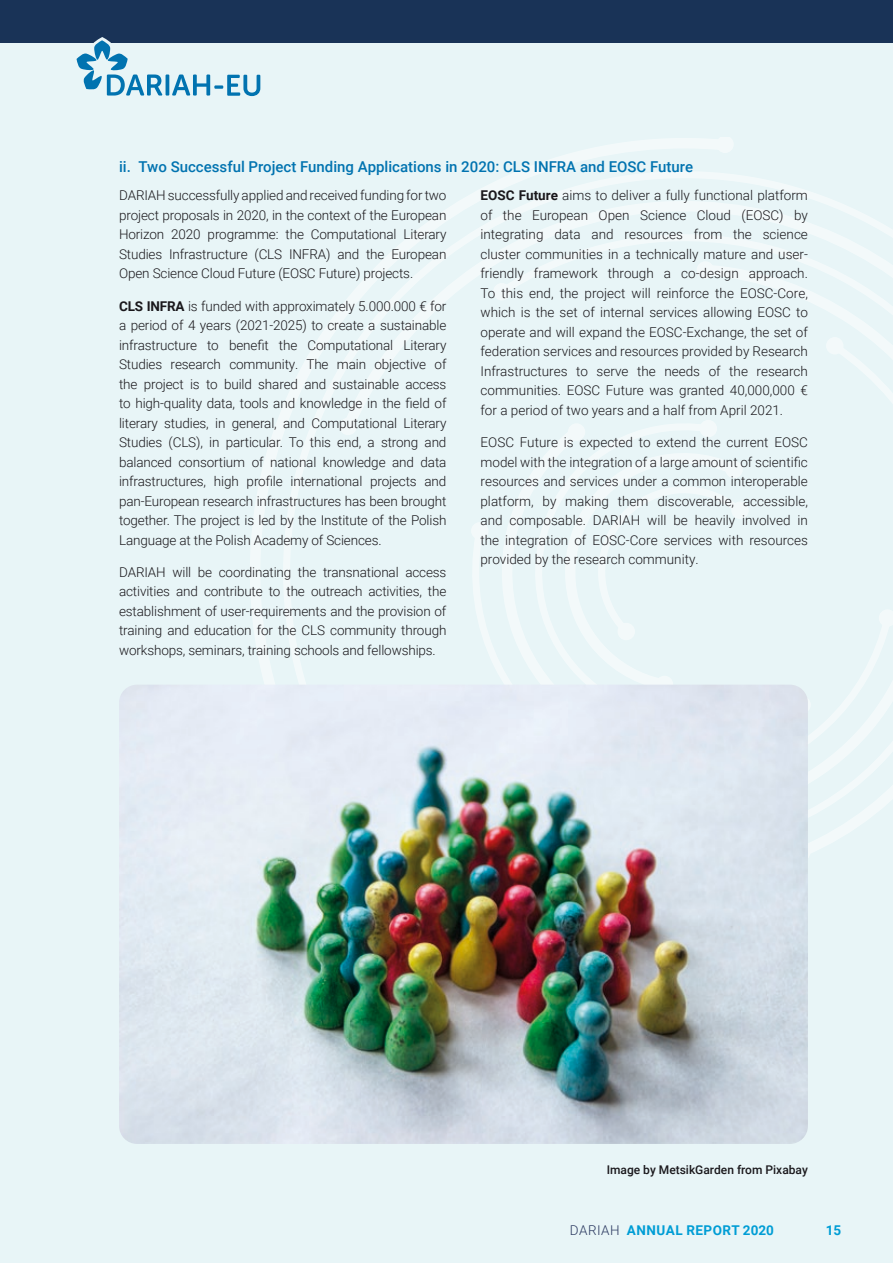
<style>
.page{position:relative;width:893px;height:1263px;background:#e8f5f7}
.page>*{position:absolute;margin:0;border:0;box-sizing:border-box;transform-origin:0 0}
._19-H3{font:500 15px "Roboto";color:#0173b0}
._19-Body_3{font:300 13.5px/19.5px "Roboto";letter-spacing:-.01em;color:#1a181c;text-align:justify}
.t1{font:700 13.5px "Roboto";letter-spacing:.035em;color:#009dd5}
._19-H5-Fig{font:500 12px "Roboto";color:#1a181c}
.s1{font-weight:700}
.s2{font-weight:300;color:#2b3960}
</style>
<div class="page">
<div style="left:0;top:0;width:893px;height:43px;background:#193357"></div>
<svg style="left:808px;top:737px;width:85px;height:116px"></svg>
<svg style="left:729px;top:174px;width:164px;height:527px"></svg>
<svg style="left:250px;top:138px;width:479px;height:546px"></svg>
<div style="left:725px;top:461px;width:18px;height:17px;background:#f3f9fa;border-radius:50%"></div>
<div style="left:700px;top:420px;width:17px;height:17px;background:#f3f9fa;border-radius:50%"></div>
<div style="left:339px;top:418px;width:18px;height:17px;background:#f3f9fa;border-radius:50%"></div>
<div style="left:493px;top:283px;width:18px;height:17px;background:#f3f9fa;border-radius:50%"></div>
<div style="left:697px;top:261px;width:17px;height:18px;background:#f3f9fa;border-radius:50%"></div>
<svg style="left:716px;top:138px;width:17px;height:15px"></svg>
<div style="left:826px;top:337px;width:17px;height:17px;background:#f3f9fa;border-radius:50%"></div>
<div style="left:471px;top:522px;width:17px;height:18px;background:#f3f9fa;border-radius:50%"></div>
<div style="left:568px;top:423px;width:17px;height:18px;background:#f3f9fa;border-radius:50%"></div>
<div style="left:731px;top:501px;width:18px;height:18px;background:#f3f9fa;border-radius:50%"></div>
<div style="left:617px;top:623px;width:18px;height:17px;background:#f3f9fa;border-radius:50%"></div>
<div style="left:656px;top:676px;width:17px;height:17px;background:#f3f9fa;border-radius:50%"></div>
<div style="left:793px;top:696px;width:18px;height:17px;background:#f3f9fa;border-radius:50%"></div>
<svg style="left:879px;top:609px;width:14px;height:18px"></svg>
<div style="left:793px;top:844px;width:17px;height:17px;background:#f3f9fa;border-radius:50%"></div>
<hr style="left:166px;top:75px;width:3px;height:21px;background:#0173b0">
<svg style="left:76px;top:37px;width:87px;height:59px"></svg>
<svg style="left:172px;top:75px;width:88px;height:21px"></svg>
<img style="left:119px;top:685px;width:689px;height:459px">
<p class="_19-H3" style="left:119px;top:156px;width:576px">ii. Two Successful Project Funding Applications in 2020: CLS INFRA and EOSC Future</p>
<p class="_19-Body_3" style="left:119px;top:185px;width:329px">DARIAH successfully applied and received funding for two project proposals in 2020, in the context of the European Horizon 2020 programme: the Computational Literary Studies Infrastructure (CLS INFRA) and the European Open Science Cloud Future (EOSC Future) projects.</p>
<p class="_19-Body_3" style="left:119px;top:295px;width:329px"><span class="s1">CLS INFRA</span> is funded with approximately 5.000.000 € for a period of 4 years (2021-2025) to create a sustainable infrastructure to benefit the Computational Literary Studies research community. The main objective of the project is to build shared and sustainable access to high-quality data, tools and knowledge in the field of literary studies, in general, and Computational Literary Studies (CLS), in particular. To this end, a strong and balanced consortium of national knowledge and data infrastructures, high profile international projects and pan-European research infrastructures has been brought together. The project is led by the Institute of the Polish Language at the Polish Academy of Sciences.</p>
<p class="_19-Body_3" style="left:119px;top:562px;width:329px">DARIAH will be coordinating the transnational access activities and contribute to the outreach activities, the establishment of user-requirements and the provision of training and education for the CLS community through workshops, seminars, training schools and fellowships.</p>
<p class="_19-Body_3" style="left:480px;top:185px;width:329px"><span class="s1">EOSC Future</span> aims to deliver a fully functional platform of the European Open Science Cloud (EOSC) by integrating data and resources from the science cluster communities in a technically mature and user&shy;friendly framework through a co-design approach.<br>To this end, the project will reinforce the EOSC-Core, which is the set of internal services allowing EOSC to operate and will expand the EOSC-Exchange, the set of federation services and resources provided by Research Infrastructures to serve the needs of the research communities. EOSC Future was granted 40,000,000 € for a period of two years and a half from April 2021.</p>
<p class="_19-Body_3" style="left:480px;top:432px;width:329px">EOSC Future is expected to extend the current EOSC model with the integration of a large amount of scientific resources and services under a common interoperable platform, by making them discoverable, accessible, and composable. DARIAH will be heavily involved in the integration of EOSC-Core services with resources provided by the research community.</p>
<p class="_19-H5-Fig" style="left:607px;top:1161px;width:203px">Image by MetsikGarden from Pixabay</p>
<p class="t1" style="left:570px;top:1220px;width:206px"><span class="s2">DARIAH</span> ANNUAL REPORT 2020</p>
<p class="t1" style="left:826px;top:1220px;width:17px">15</p>
</div>
